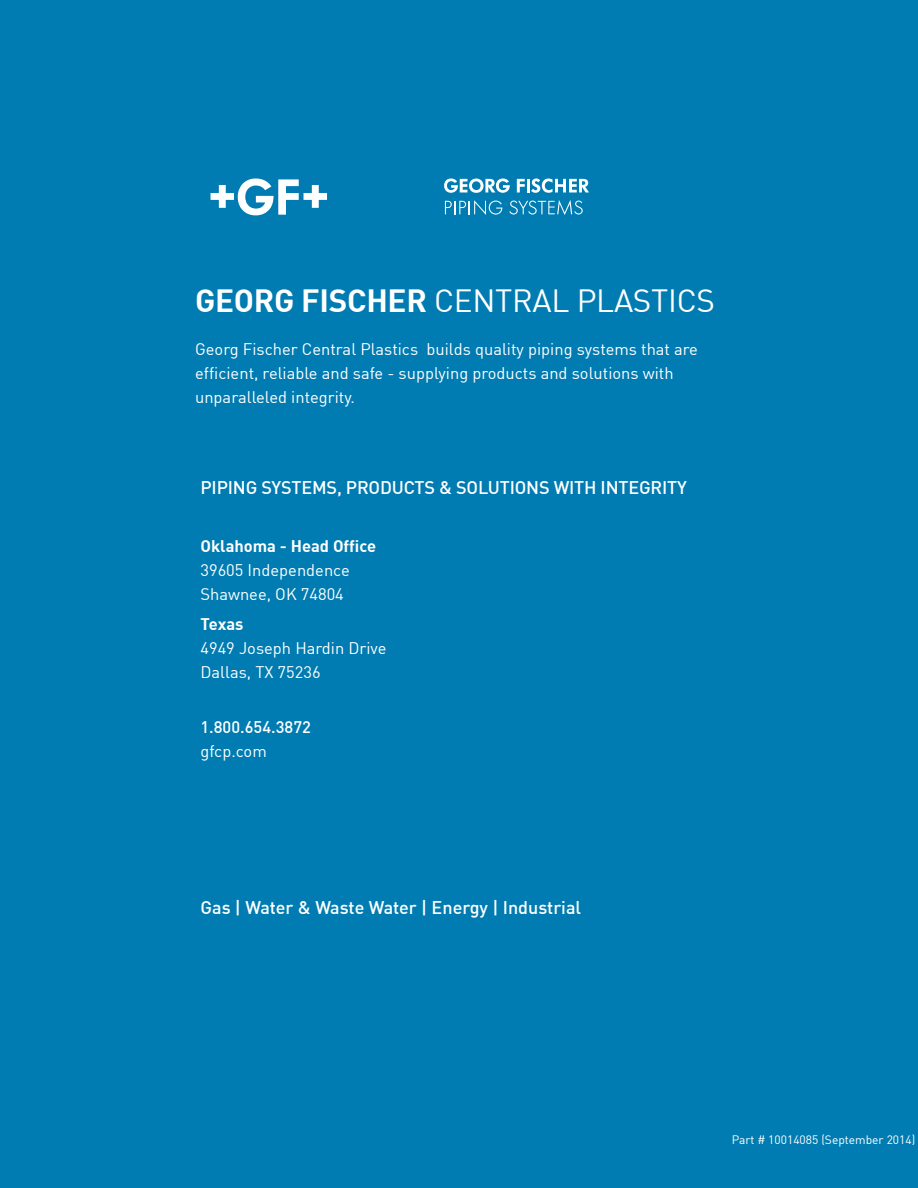
<style>
.page{position:relative;width:918px;height:1188px;background:#007cb2}
.page>*{position:absolute;margin:0;border:0;box-sizing:border-box;transform-origin:0 0}
.t1{font:31.5px "DIN";color:#fff}
.t2{font:700 31.5px "DIN";color:#fff}
.t3{font:500 18px "DIN";letter-spacing:-.01em;color:#fff}
.t4{font:16.5px/24px "DIN";color:#fff}
.t5{font:700 16.5px "DIN";color:#fff}
.t6{font:500 16.5px "DIN";color:#fff}
.t7{font:12px "DIN";color:#fff}
</style>
<div class="page">
<svg style="left:211px;top:179px;width:116px;height:36px"></svg>
<svg style="left:444px;top:178px;width:66px;height:15px"></svg>
<svg style="left:517px;top:178px;width:72px;height:15px"></svg>
<svg style="left:445px;top:200px;width:57px;height:15px"></svg>
<svg style="left:509px;top:200px;width:74px;height:15px"></svg>
<h1 class="t2" style="left:195px;top:280px;width:40px">Georg</h1>
<h1 class="t2" style="left:301px;top:280px;width:19px">fischer</h1>
<h1 class="t1" style="left:427px;top:281px;width:18px">centralplastics</h1>
<p class="t4" style="left:195px;top:336px;width:504px">Georg Fischer Central Plastics builds quality piping systems that are efficient, reliable and safe - supplying products and solutions with unparalleled integrity.</p>
<p class="t3" style="left:200px;top:476px;width:93px">PIPi ng systems</p>
<p class="t3" style="left:337px;top:476px;width:351px">, PRODUCTS &amp; SOLUTIONS WITH INTEGRITY</p>
<p class="t5" style="left:200px;top:535px;width:177px">Oklahoma - Head Office</p>
<p class="t4" style="left:200px;top:558px;width:151px">39605 Independence<br>Shawnee, OK 74804</p>
<p class="t5" style="left:200px;top:613px;width:45px">Texas</p>
<p class="t4" style="left:200px;top:636px;width:188px">4949 Joseph Hardin Drive<br>Dallas, TX 75236</p>
<p class="t6" style="left:200px;top:716px;width:112px">1.800.654.3872</p>
<p class="t4" style="left:200px;top:738px;width:68px">gfcp.com</p>
<p class="t3" style="left:200px;top:896px;width:382px">Gas | Water &amp; Waste Water | Energy | Industrial</p>
<p class="t7" style="left:732px;top:1133px;width:185px">Part # 10014085 (September 2014)</p>
</div>
